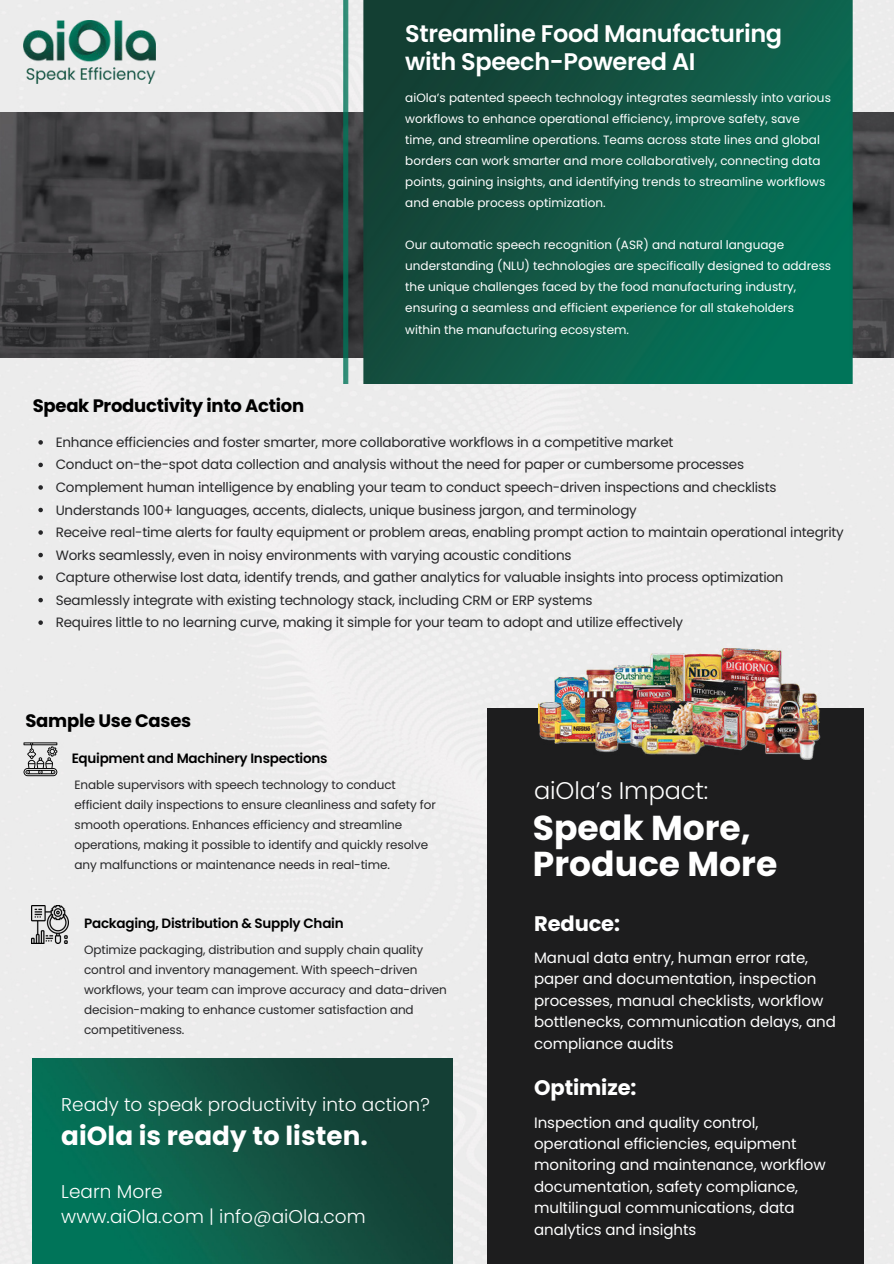
<style>
.page{position:relative;width:894px;height:1264px;background:#fff}
.page>*{position:absolute;margin:0;border:0;box-sizing:border-box;transform-origin:0 0}
.t1{font:700 34.5px/36px "Poppins";color:#fff}
.t2{font:700 26.1px "Poppins";letter-spacing:.005em;color:#fff}
.t3{font:600 24px/28.2px "Poppins";letter-spacing:-.015em;color:#fff}
.t4{font:300 24px "Poppins";letter-spacing:-.005em;color:#fff}
.t5{font:700 21px "Poppins";letter-spacing:-.005em;color:#fff}
.t6{font:300 18.45px/25.3px "Poppins";letter-spacing:.005em;color:#fff}
.t7{font:700 18px "Poppins";letter-spacing:-.015em;color:#000}
.t8{font:15px/21.5px "Poppins";letter-spacing:-.005em;color:#fff}
.t9{font:13.5px/22.5px "Poppins";letter-spacing:-.015em;color:#262628}
.t10{font:600 13.5px "Poppins";letter-spacing:-.02em;color:#000}
.t11{font:12px/21px "Poppins";color:#fff}
.t12{font:12px/20px "Poppins";letter-spacing:-.01em;color:#262628}
</style>
<div class="page">
<div style="left:0;top:0;width:893px;height:1263px;background:#ececec"></div>
<img style="left:0;top:113px;width:893px;height:244px">
<img style="left:24px;top:21px;width:131px;height:63px">
<img style="left:33px;top:1058px;width:419px;height:205px">
<div style="left:487px;top:708px;width:375px;height:555px;background:#1d1d1e"></div>
<svg style="left:38px;top:440px;width:5px;height:4px"></svg>
<svg style="left:38px;top:462px;width:5px;height:5px"></svg>
<svg style="left:38px;top:485px;width:5px;height:4px"></svg>
<svg style="left:38px;top:507px;width:5px;height:5px"></svg>
<svg style="left:38px;top:530px;width:5px;height:5px"></svg>
<svg style="left:38px;top:553px;width:5px;height:4px"></svg>
<svg style="left:38px;top:575px;width:5px;height:5px"></svg>
<svg style="left:38px;top:598px;width:5px;height:4px"></svg>
<svg style="left:38px;top:620px;width:5px;height:5px"></svg>
<img style="left:31px;top:905px;width:37px;height:38px">
<svg style="left:24px;top:742px;width:33px;height:34px"></svg>
<img style="left:343px;top:0;width:509px;height:384px">
<img style="left:538px;top:648px;width:282px;height:111px">
<h3 class="t7" style="left:33px;top:395px;width:273px">Speak Productivity into Action</h3>
<h3 class="t3" style="left:405px;top:20px;width:378px">Streamline Food Manufacturing with Speech-Powered AI</h3>
<p class="t11" style="left:405px;top:88px;width:427px">aiOla’s patented speech technology integrates seamlessly into various workflows to enhance operational efficiency, improve safety, save time, and streamline operations. Teams across state lines and global borders can work smarter and more collaboratively, connecting data points, gaining insights, and identifying trends to streamline workflows and enable process optimization.</p>
<p class="t11" style="left:405px;top:235px;width:427px">Our automatic speech recognition (ASR) and natural language understanding (NLU) technologies are specifically designed to address the unique challenges faced by the food manufacturing industry, ensuring a seamless and efficient experience for all stakeholders within the manufacturing ecosystem.</p>
<p class="t9" style="left:56px;top:431px;width:789px">Enhance efficiencies and foster smarter, more collaborative workflows in a competitive market<br>Conduct on-the-spot data collection and analysis without the need for paper or cumbersome processes<br>Complement human intelligence by enabling your team to conduct speech-driven inspections and checklists Understands 100+ languages, accents, dialects, unique business jargon, and terminology<br>Receive real-time alerts for faulty equipment or problem areas, enabling prompt action to maintain operational integrity Works seamlessly, even in noisy environments with varying acoustic conditions<br>Capture otherwise lost data, identify trends, and gather analytics for valuable insights into process optimization Seamlessly integrate with existing technology stack, including CRM or ERP systems<br>Requires little to no learning curve, making it simple for your team to adopt and utilize effectively</p>
<h3 class="t7" style="left:25px;top:710px;width:167px">Sample Use Cases</h3>
<p class="t10" style="left:72px;top:750px;width:257px">Equipment and Machinery Inspections</p>
<p class="t12" style="left:75px;top:775px;width:362px">Enable supervisors with speech technology to conduct efficient daily inspections to ensure cleanliness and safety for smooth operations. Enhances efficiency and streamline operations, making it possible to identify and quickly resolve any malfunctions or maintenance needs in real-time.</p>
<p class="t10" style="left:84px;top:915px;width:261px">Packaging, Distribution &amp; Supply Chain</p>
<p class="t12" style="left:84px;top:939px;width:364px">Optimize packaging, distribution and supply chain quality control and inventory management. With speech-driven workflows, your team can improve accuracy and data-driven decision-making to enhance customer satisfaction and competitiveness.</p>
<h3 class="t6" style="left:61px;top:1092px;width:370px">Ready to speak productivity into action?</h3>
<h2 class="t2" style="left:61px;top:1120px;width:308px">aiOla is ready to listen.</h2>
<h3 class="t6" style="left:61px;top:1178px;width:306px">Learn More<br>www.aiOla.com | info@aiOla.com</h3>
<h3 class="t4" style="left:534px;top:777px;width:176px">aiOla’s Impact:</h3>
<h1 class="t1" style="left:532px;top:810px;width:246px">Speak More,<br>Produce More</h1>
<h3 class="t5" style="left:534px;top:911px;width:87px">Reduce:</h3>
<p class="t8" style="left:534px;top:947px;width:303px">Manual data entry, human error rate, paper and documentation, inspection processes, manual checklists, workflow bottlenecks, communication delays, and compliance audits</p>
<h3 class="t5" style="left:534px;top:1075px;width:104px">Optimize:</h3>
<p class="t8" style="left:534px;top:1111px;width:293px">Inspection and quality control, operational efficiencies, equipment monitoring and maintenance, workflow documentation, safety compliance, multilingual communications, data analytics and insights</p>
</div>
